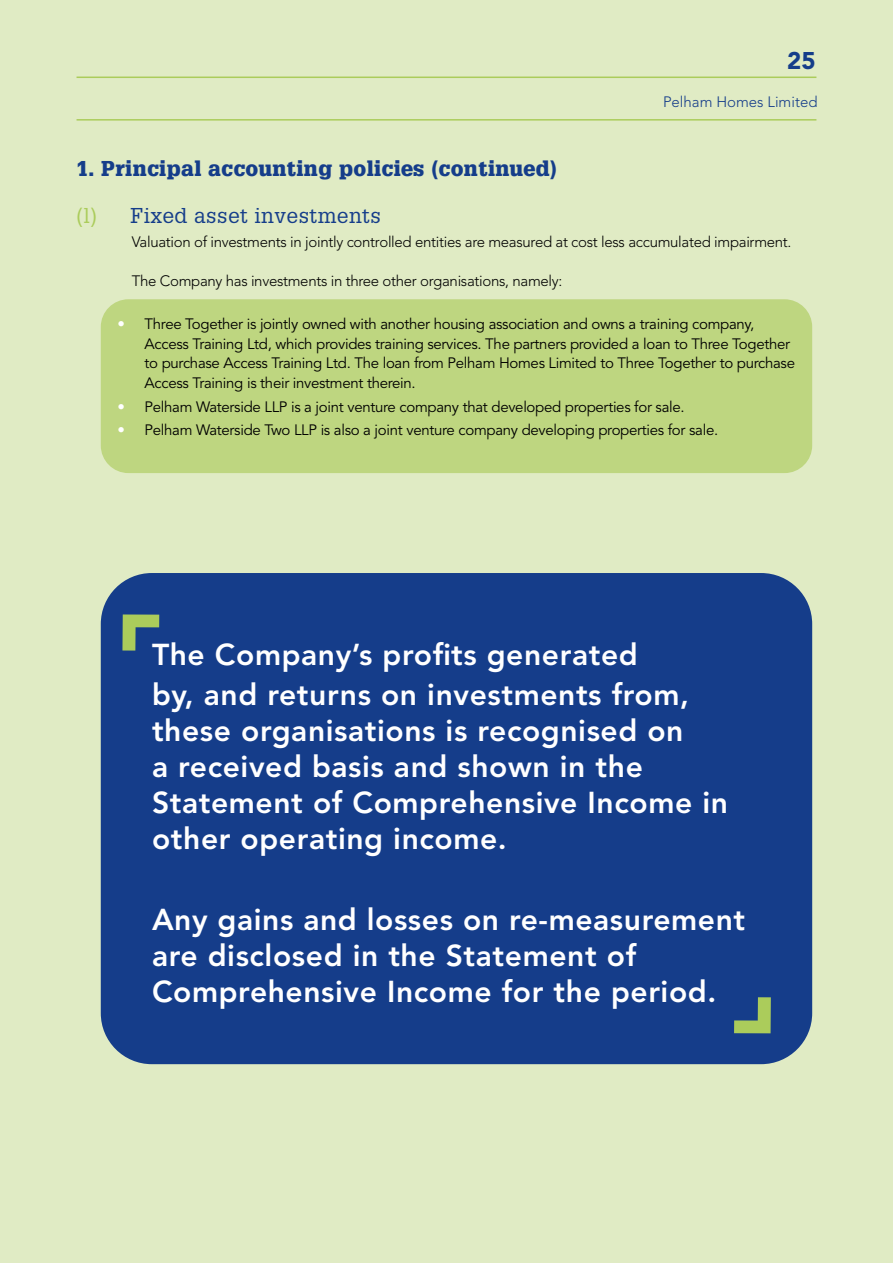
<style>
.page{position:relative;width:893px;height:1263px;background:#e0ebc4}
.page>*{position:absolute;margin:0;border:0;box-sizing:border-box;transform-origin:0 0}
.t1{font:800 30px/36px "Avenir LT Std";letter-spacing:.02em;color:#fff}
.t2{font:900 24px "Avenir LT Std";color:#153d8a}
.t3{font:900 21px "Glypha LT Std";letter-spacing:.02em;color:#153d8a}
.t4{font:21px "Glypha LT Std";letter-spacing:.02em;color:#153d8a}
.t5{font:15px/19.5px "Avenir LT Std";letter-spacing:-.02em;color:#000}
.t6{font:300 15px "Avenir LT Std";letter-spacing:-.02em;color:#000}
.t7{font:300 15px "Avenir LT Std";color:#153d8a}
.s1{color:#abcc5b}
.s2{font-weight:300;color:#fff}
</style>
<div class="page">
<div style="left:101px;top:299px;width:711px;height:174px;background:#bed680;border-radius:28px"></div>
<hr style="left:77px;top:119px;width:739px;height:2px;background:#abcc5b">
<hr style="left:77px;top:77px;width:739px;height:1px;background:#abcc5b">
<div style="left:101px;top:573px;width:711px;height:491px;background:#153d8a;border-radius:51px"></div>
<svg style="left:122px;top:614px;width:37px;height:36px"></svg>
<svg style="left:734px;top:997px;width:37px;height:36px"></svg>
<h2 class="t2" style="left:787px;top:46px;width:30px">25</h2>
<p class="t7" style="left:663px;top:93px;width:156px">Pelham Homes Limited</p>
<h3 class="t3" style="left:77px;top:155px;width:482px">1. Principal accounting policies (continued)</h3>
<h3 class="t4" style="left:77px;top:203px;width:306px"><span class="s1">(l)</span> Fixed asset investments</h3>
<p class="t6" style="left:132px;top:233px;width:661px">Valuation of investments in jointly controlled entities are measured at cost less accumulated impairment.</p>
<p class="t6" style="left:132px;top:272px;width:432px">The Company has investments in three other organisations, namely:</p>
<p class="t5" style="left:145px;top:315px;width:652px;text-indent:-27px"><span class="s2">•</span> Three Together is jointly owned with another housing association and owns a training company, Access Training Ltd, which provides training services. The partners provided a loan to Three Together to purchase Access Training Ltd. The loan from Pelham Homes Limited to Three Together to purchase Access Training is their investment therein.</p>
<p class="t5" style="left:118px;top:397px;width:569px"><span class="s2">•</span> Pelham Waterside LLP is a joint venture company that developed properties for sale.</p>
<p class="t5" style="left:118px;top:421px;width:602px"><span class="s2">•</span> Pelham Waterside Two LLP is also a joint venture company developing properties for sale.</p>
<h1 class="t1" style="left:152px;top:634px;width:539px;line-height:40.2px">The Company’s profits generated<br>by, and returns on investments from,</h1>
<h1 class="t1" style="left:152px;top:713px;width:577px">these organisations is recognised on<br>a received basis and shown in the Statement of Comprehensive Income in other operating income.</h1>
<h1 class="t1" style="left:152px;top:901px;width:595px">Any gains and losses on re-measurement are disclosed in the Statement of<br>Comprehensive Income for the period.</h1>
</div>
